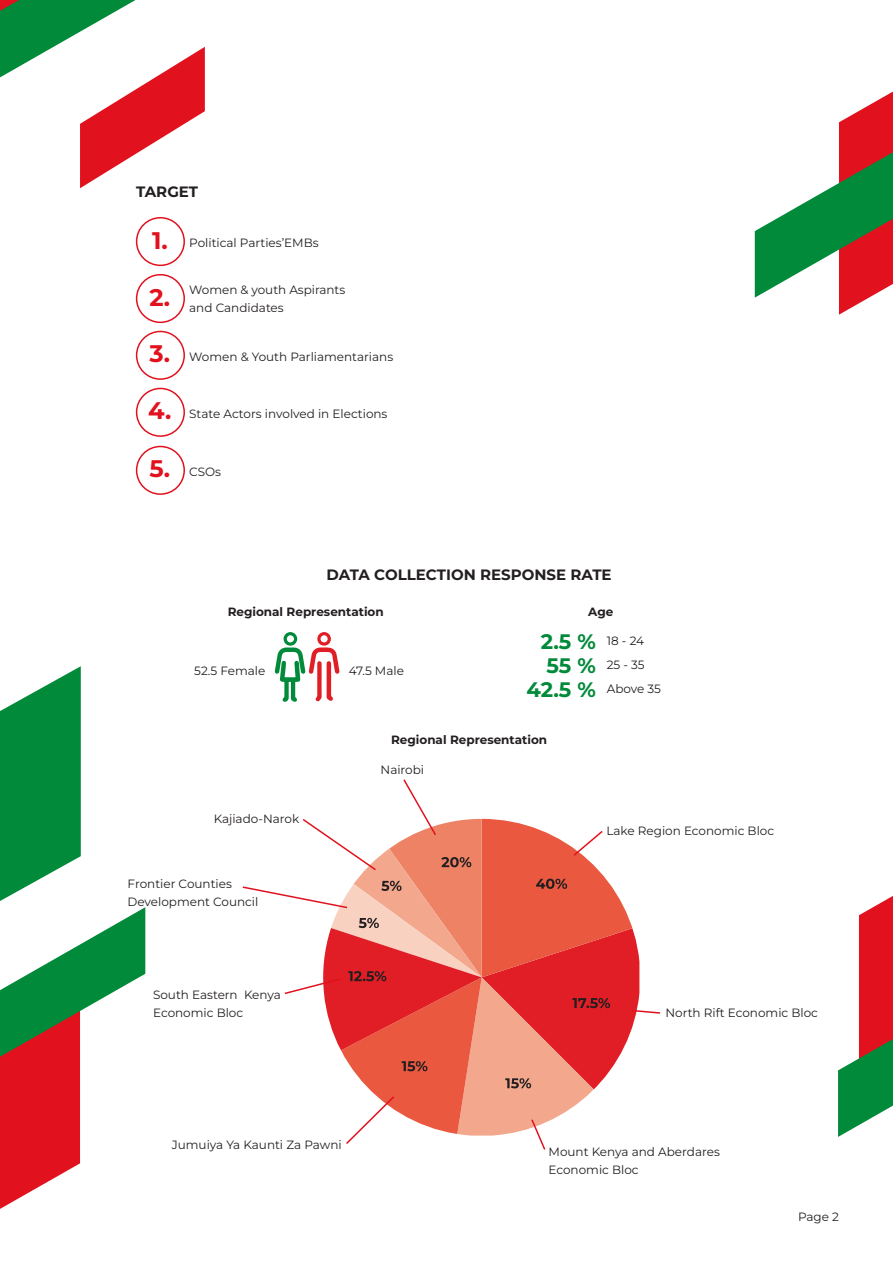
<style>
.page{position:relative;width:893px;height:1263px;background:#fff}
.page>*{position:absolute;margin:0;border:0;box-sizing:border-box;transform-origin:0 0}
.Heading_1{font:700 24px "Montserrat";color:#e1111e}
.Heading_1-2{font:700 21px "Montserrat";color:#008a39}
.Heading_1-3{font:700 15px "Montserrat";color:#231f20}
.Heading_1-4{font:12px/18px "Montserrat";color:#231f20}
.Heading_1-5{font:700 12px "Montserrat";color:#231f20}
</style>
<div class="page">
<svg style="left:0;top:907px;width:145px;height:302px"></svg>
<svg style="left:838px;top:896px;width:55px;height:241px"></svg>
<svg style="left:755px;top:92px;width:138px;height:223px"></svg>
<svg style="left:0;top:0;width:205px;height:188px"></svg>
<svg style="left:0;top:666px;width:81px;height:235px"></svg>
<div style="left:136px;top:217px;width:49px;height:49px;border:2px solid #e1111e;border-radius:50%"></div>
<div style="left:136px;top:331px;width:49px;height:49px;border:2px solid #e1111e;border-radius:50%"></div>
<div style="left:136px;top:274px;width:49px;height:49px;border:2px solid #e1111e;border-radius:50%"></div>
<div style="left:136px;top:388px;width:49px;height:49px;border:2px solid #e1111e;border-radius:50%"></div>
<div style="left:136px;top:446px;width:49px;height:49px;border:2px solid #e1111e;border-radius:50%"></div>
<svg style="left:242px;top:779px;width:418px;height:371px"></svg>
<svg style="left:275px;top:632px;width:65px;height:70px"></svg>
<p class="Heading_1-3" style="left:136px;top:182px;width:64px">TARGET</p>
<p class="Heading_1" style="left:152px;top:224px;width:17px">1.</p>
<p class="Heading_1" style="left:149px;top:281px;width:22px">2.</p>
<p class="Heading_1" style="left:150px;top:338px;width:22px">3.</p>
<p class="Heading_1" style="left:148px;top:395px;width:25px">4.</p>
<p class="Heading_1" style="left:150px;top:453px;width:22px">5.</p>
<p class="Heading_1-4" style="left:189px;top:233px;width:131px">Political Parties’EMBs</p>
<p class="Heading_1-4" style="left:189px;top:281px;width:158px">Women &amp; youth Aspirants and Candidates</p>
<p class="Heading_1-4" style="left:189px;top:347px;width:206px">Women &amp; Youth Parliamentarians</p>
<p class="Heading_1-4" style="left:189px;top:404px;width:200px">State Actors involved in Elections</p>
<p class="Heading_1-4" style="left:189px;top:462px;width:33px">CSOs</p>
<p class="Heading_1-3" style="left:327px;top:565px;width:287px">DATA COLLECTION RESPONSE RATE</p>
<p class="Heading_1-5" style="left:228px;top:604px;width:158px">Regional Representation</p>
<p class="Heading_1-5" style="left:588px;top:604px;width:27px">Age</p>
<p class="Heading_1-4" style="left:194px;top:661px;width:73px">52.5 Female</p>
<p class="Heading_1-4" style="left:214px;top:810px;width:87px">Kajiado-Narok</p>
<p class="Heading_1-4" style="left:349px;top:661px;width:57px">47.5 Male</p>
<p class="Heading_1-2" style="left:541px;top:627px;width:56px">2.5 %</p>
<p class="Heading_1-2" style="left:546px;top:651px;width:51px">55 %</p>
<p class="Heading_1-2" style="left:526px;top:676px;width:71px">42.5 %</p>
<p class="Heading_1-4" style="left:607px;top:631px;width:39px">18 - 24</p>
<p class="Heading_1-4" style="left:607px;top:655px;width:39px">25 - 35</p>
<p class="Heading_1-4" style="left:607px;top:679px;width:56px">Above 35</p>
<p class="Heading_1-5" style="left:391px;top:732px;width:158px">Regional Representation</p>
<p class="Heading_1-4" style="left:381px;top:761px;width:45px">Nairobi</p>
<p class="Heading_1-4" style="left:606px;top:821px;width:169px">Lake Region Economic Bloc</p>
<p class="Heading_1-4" style="left:128px;top:874px;width:132px">Frontier Counties<br>Development Council</p>
<p class="Heading_1-4" style="left:153px;top:985px;width:129px">South Eastern Kenya</p>
<p class="Heading_1-4" style="left:153px;top:1003px;width:92px">Economic Bloc</p>
<p class="Heading_1-4" style="left:172px;top:1135px;width:171px">Jumuiya Ya Kaunti Za Pawni</p>
<p class="Heading_1-4" style="left:665px;top:1003px;width:154px">North Rift Economic Bloc</p>
<p class="Heading_1-4" style="left:549px;top:1142px;width:173px">Mount Kenya and Aberdares<br>Economic Bloc</p>
<p class="Heading_1-4" style="left:798px;top:1207px;width:42px">Page 2</p>
</div>
